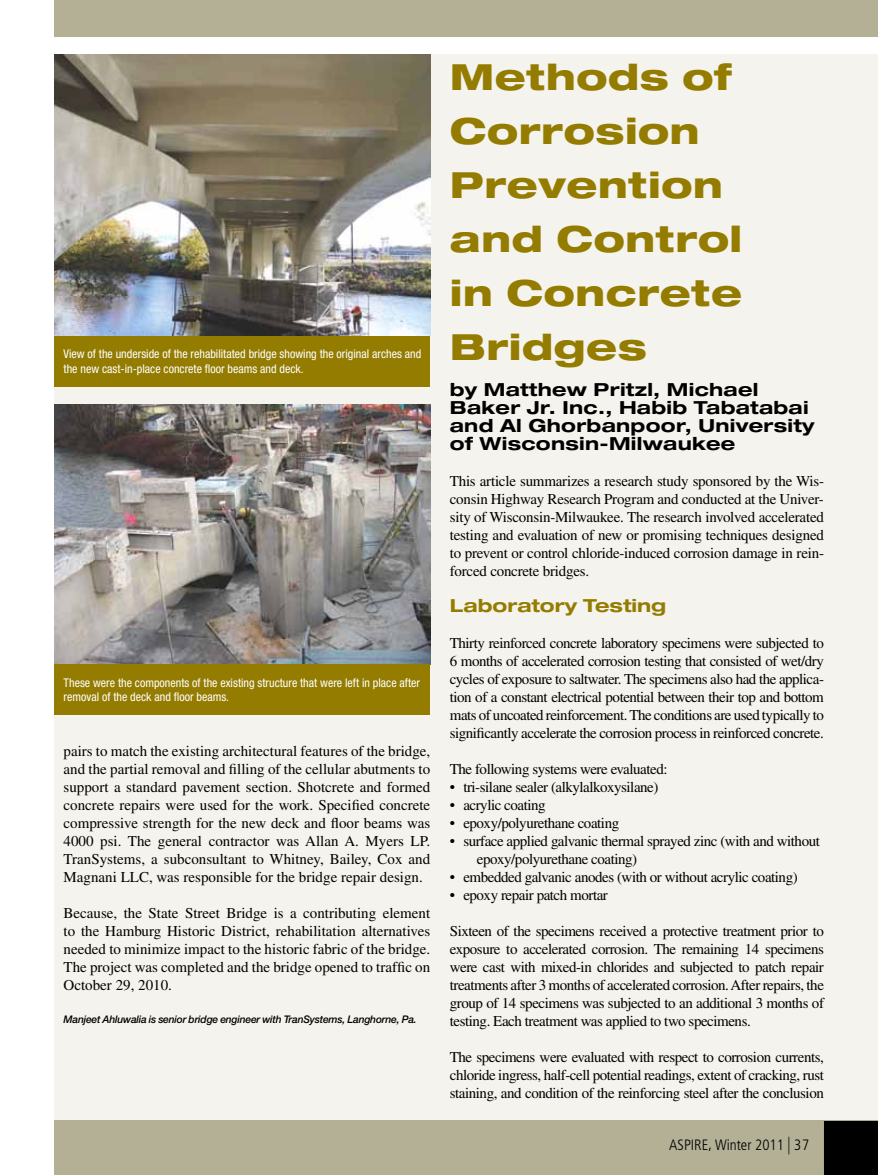
<style>
.page{position:relative;width:878px;height:1175px;background:#fff}
.page>*{position:absolute;margin:0;border:0;box-sizing:border-box;transform-origin:0 0}
.t1{font:800 expanded 36px/54px "Helvetica Neue LT Std";letter-spacing:.015em;color:#947c00;scale:1.06 1}
.t2{font:700 expanded 18px/18px "Helvetica Neue LT Std";letter-spacing:.015em;color:#000;scale:1.06 1}
.t3{font:700 expanded 18px "Helvetica Neue LT Std";color:#947c00;scale:1.06 1}
.t4{font:15px/18px "Times LT Std";letter-spacing:-.03em;color:#000;text-align:justify}
.t5{font:300 condensed 15px "Frutiger LT Std";color:#000}
.t6{font:condensed 12px/14.4px "Helvetica Neue LT Std";color:#fff}
.t7{font:italic 500 10.5px "Helvetica Neue LT Std";letter-spacing:-.02em;color:#000}
.s1{font-size:17.55px}
</style>
<div class="page">
<div style="left:54px;top:54px;width:824px;height:1066px;background:#f5f3ed"></div>
<div style="left:54px;top:0;width:824px;height:36px;background:#b3b096"></div>
<div style="left:54px;top:1120px;width:824px;height:54px;background:#b3b096"></div>
<div style="left:824px;top:1121px;width:54px;height:53px;background:#000"></div>
<div style="left:55px;top:336px;width:375px;height:50px;background:#947c00"></div>
<img style="left:55px;top:54px;width:375px;height:282px">
<img style="left:55px;top:404px;width:375px;height:260px">
<div style="left:55px;top:664px;width:375px;height:51px;background:#947c00"></div>
<p class="t6" style="left:64px;top:346px;width:359px">View of the underside of the rehabilitated bridge showing the original arches and the new cast-in-place concrete floor beams and deck.</p>
<p class="t6" style="left:64px;top:675px;width:358px">These were the components of the existing structure that were left in place after removal of the deck and floor beams.</p>
<p class="t4" style="left:64px;top:742px;width:368px">pairs to match the existing architectural features of the bridge, and the partial removal and filling of the cellular abutments to support a standard pavement section. Shotcrete and formed concrete repairs were used for the work. Specified concrete compressive strength for the new deck and floor beams was 4000 psi. The general contractor was Allan A. Myers LP.<br>TranSystems, a subconsultant to Whitney, Bailey, Cox and Magnani LLC, was responsible for the bridge repair design.</p>
<p class="t4" style="left:64px;top:904px;width:368px">Because, the State Street Bridge is a contributing element to the Hamburg Historic District, rehabilitation alternatives needed to minimize impact to the historic fabric of the bridge.<br>The project was completed and the bridge opened to traffic on October 29, 2010.</p>
<p class="t7" style="left:64px;top:1013px;width:354px">Manjeet Ahluwalia is senior bridge engineer with TranSystems, Langhorne, Pa.</p>
<h1 class="t1" style="left:450px;top:49px;width:277px">Methods of<br>Corrosion<br>Prevention and Control in Concrete<br>Bridges</h1>
<p class="t2" style="left:450px;top:380px;width:345px">by Matthew Pritzl, Michael<br>Baker Jr. Inc., Habib Tabatabai and Al Ghorbanpoor, University of Wisconsin-Milwaukee</p>
<p class="t4" style="left:450px;top:472px;width:375px">This article summarizes a research study sponsored by the Wis&shy;consin Highway Research Program and conducted at the Univer&shy;sity of Wisconsin-Milwaukee. The research involved accelerated testing and evaluation of new or promising techniques designed to prevent or control chloride-induced corrosion damage in rein&shy;forced concrete bridges.</p>
<p class="t3" style="left:450px;top:594px;width:205px">Laboratory Testing</p>
<p class="t4" style="left:450px;top:634px;width:375px">Thirty reinforced concrete laboratory specimens were subjected to 6 months of accelerated corrosion testing that consisted of wet/dry cycles of exposure to saltwater. The specimens also had the applica&shy;tion of a constant electrical potential between their top and bottom mats of uncoated reinforcement. The conditions are used typically to significantly accelerate the corrosion process in reinforced concrete.</p>
<p class="t4" style="left:450px;top:760px;width:219px">The following systems were evaluated:</p>
<p class="t4" style="left:450px;top:778px;width:210px">• tri-silane sealer (alkylalkoxysilane)</p>
<p class="t4" style="left:450px;top:796px;width:97px">• acrylic coating</p>
<p class="t4" style="left:450px;top:814px;width:171px">• epoxy/polyurethane coating</p>
<p class="t4" style="left:477px;top:832px;width:344px;text-indent:-27px">• surface applied galvanic thermal sprayed zinc (with and without epoxy/polyurethane coating)</p>
<p class="t4" style="left:450px;top:868px;width:349px">• embedded galvanic anodes (with or without acrylic coating)</p>
<p class="t4" style="left:450px;top:886px;width:160px">• epoxy repair patch mortar</p>
<p class="t4" style="left:450px;top:922px;width:375px">Sixteen of the specimens received a protective treatment prior to exposure to accelerated corrosion. The remaining 14 specimens were cast with mixed-in chlorides and subjected to patch repair treatments after 3 months of accelerated corrosion. After repairs, the group of 14 specimens was subjected to an additional 3 months of testing. Each treatment was applied to two specimens.</p>
<p class="t4" style="left:450px;top:1048px;width:375px">The specimens were evaluated with respect to corrosion currents, chloride ingress, half-cell potential readings, extent of cracking, rust staining, and condition of the reinforcing steel after the conclusion</p>
<p class="t5" style="left:669px;top:1136px;width:141px">ASPIRE, Winter 2011 <span class="s1">|</span> 37</p>
</div>
